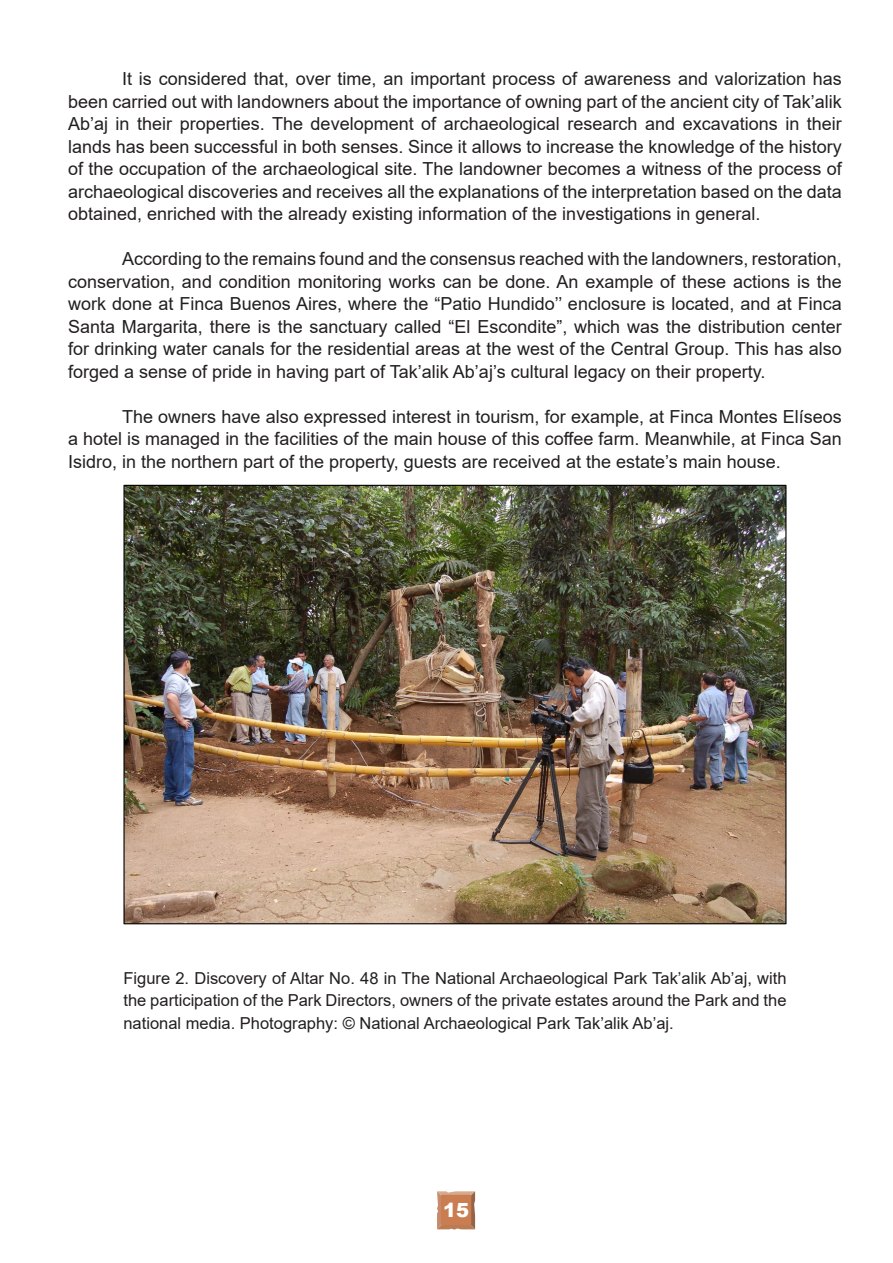
<style>
.page{position:relative;width:893px;height:1263px;background:#fff}
.page>*{position:absolute;margin:0;border:0;box-sizing:border-box;transform-origin:0 0}
.t1{font:900 19.5px "Arial";color:#fff}
.t2{font:18px/22.5px "Arial";color:#231f20;text-align:justify}
.t3{font:16.5px/22.5px "Arial";color:#231f20;text-align:justify}
</style>
<div class="page">
<svg style="left:437px;top:1191px;width:38px;height:38px"></svg>
<div style="left:441px;top:1195px;width:30px;height:30px;background:#ca7d51;border-radius:2px"></div>
<img style="left:125px;top:487px;width:659px;height:435px">
<p class="t2" style="left:68px;top:68px;width:775px;text-indent:54px">It is considered that, over time, an important process of awareness and valorization has been carried out with landowners about the importance of owning part of the ancient city of Tak’alik Ab’aj in their properties. The development of archaeological research and excavations in their lands has been successful in both senses. Since it allows to increase the knowledge of the history of the occupation of the archaeological site. The landowner becomes a witness of the process of archaeological discoveries and receives all the explanations of the interpretation based on the data obtained, enriched with the already existing information of the investigations in general.</p>
<p class="t2" style="left:68px;top:248px;width:775px;text-indent:54px">According to the remains found and the consensus reached with the landowners, restoration, conservation, and condition monitoring works can be done. An example of these actions is the work done at Finca Buenos Aires, where the “Patio Hundido’’ enclosure is located, and at Finca Santa Margarita, there is the sanctuary called “El Escondite”, which was the distribution center for drinking water canals for the residential areas at the west of the Central Group. This has also forged a sense of pride in having part of Tak’alik Ab’aj’s cultural legacy on their property.</p>
<p class="t2" style="left:68px;top:405px;width:775px;text-indent:54px">The owners have also expressed interest in tourism, for example, at Finca Montes Elíseos a hotel is managed in the facilities of the main house of this coffee farm. Meanwhile, at Finca San Isidro, in the northern part of the property, guests are received at the estate’s main house.</p>
<p class="t3" style="left:123px;top:966px;width:665px">Figure 2. Discovery of Altar No. 48 in The National Archaeological Park Tak’alik Ab’aj, with the participation of the Park Directors, owners of the private estates around the Park and the national media. Photography: © National Archaeological Park Tak’alik Ab’aj.</p>
<p class="t1" style="left:443px;top:1195px;width:28px">15</p>
</div>
